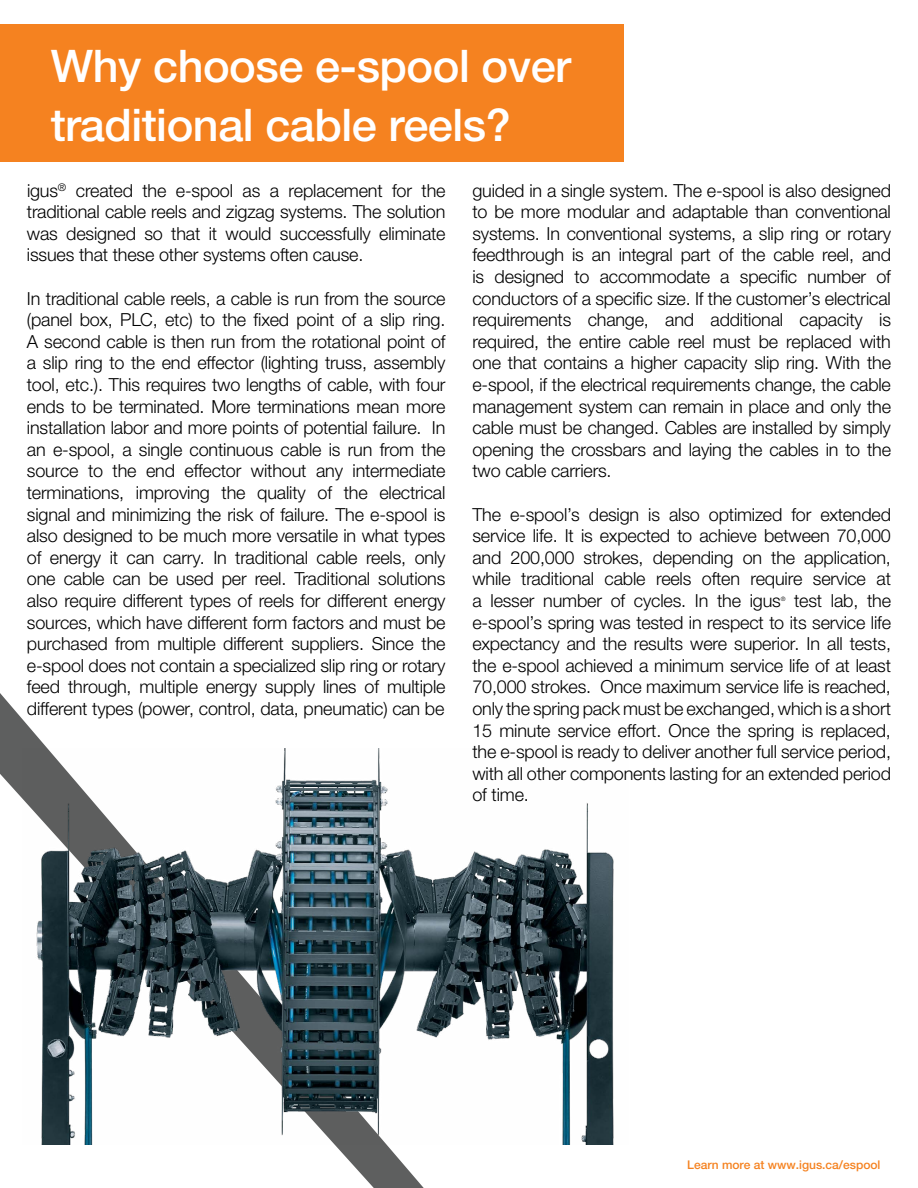
<style>
.page{position:relative;width:918px;height:1188px;background:#fff}
.page>*{position:absolute;margin:0;border:0;box-sizing:border-box;transform-origin:0 0}
.t1{font:500 45px/58.5px "Helvetica Neue LTW1 G";letter-spacing:-.01em;color:#fff}
.t2{font:300 18px/21.6px "Helvetica Neue LTW1 G";letter-spacing:-.01em;color:#000;text-align:justify}
.t3{font:500 12px "Helvetica Neue LTW1 G";color:#f58220}
.t4{font:300 6px "Helvetica Neue LTW1 G";color:#000}
</style>
<div class="page">
<svg style="left:0;top:693px;width:424px;height:495px"></svg>
<svg style="left:0;top:774px;width:374px;height:414px"></svg>
<div style="left:0;top:24px;width:623px;height:138px;background:#f58220"></div>
<img style="left:23px;top:749px;width:591px;height:395px">
<h1 class="t1" style="left:51px;top:37px;width:522px">Why choose e-spool over traditional cable reels?</h1>
<p class="t2" style="left:27px;top:179px;width:420px">igus<sup>®</sup> created the e-spool as a replacement for the traditional cable reels and zigzag systems. The solution was designed so that it would successfully eliminate issues that these other systems often cause.</p>
<p class="t2" style="left:27px;top:287px;width:420px">In traditional cable reels, a cable is run from the source (panel box, PLC, etc) to the fixed point of a slip ring.<br>A second cable is then run from the rotational point of a slip ring to the end effector (lighting truss, assembly tool, etc.). This requires two lengths of cable, with four ends to be terminated. More terminations mean more installation labor and more points of potential failure. In an e-spool, a single continuous cable is run from the source to the end effector without any intermediate terminations, improving the quality of the electrical signal and minimizing the risk of failure. The e-spool is also designed to be much more versatile in what types of energy it can carry. In traditional cable reels, only one cable can be used per reel. Traditional solutions also require different types of reels for different energy sources, which have different form factors and must be purchased from multiple different suppliers. Since the e-spool does not contain a specialized slip ring or rotary feed through, multiple energy supply lines of multiple different types (power, control, data, pneumatic) can be</p>
<p class="t2" style="left:472px;top:179px;width:420px">guided in a single system. The e-spool is also designed to be more modular and adaptable than conventional systems. In conventional systems, a slip ring or rotary feedthrough is an integral part of the cable reel, and is designed to accommodate a specific number of conductors of a specific size. If the customer’s electrical requirements change, and additional capacity is required, the entire cable reel must be replaced with one that contains a higher capacity slip ring. With the e-spool, if the electrical requirements change, the cable management system can remain in place and only the cable must be changed. Cables are installed by simply opening the crossbars and laying the cables in to the two cable carriers.</p>
<p class="t2" style="left:472px;top:503px;width:420px">The e-spool’s design is also optimized for extended service life. It is expected to achieve between 70,000 and 200,000 strokes, depending on the application, while traditional cable reels often require service at a lesser number of cycles. In the igus</p>
<p class="t2" style="left:472px;top:590px;width:420px;text-indent:322px">test lab, the e-spool’s spring was tested in respect to its service life expectancy and the results were superior. In all tests, the e-spool achieved a minimum service life of at least 70,000 strokes. Once maximum service life is reached, only the spring pack must be exchanged, which is a short 15 minute service effort. Once the spring is replaced, the e-spool is ready to deliver another full service period, with all other components lasting for an extended period of time.</p>
<p class="t4" style="left:781px;top:595px;width:6px">®</p>
<p class="t3" style="left:687px;top:1157px;width:195px">Learn more at www.igus.ca/espool</p>
</div>
